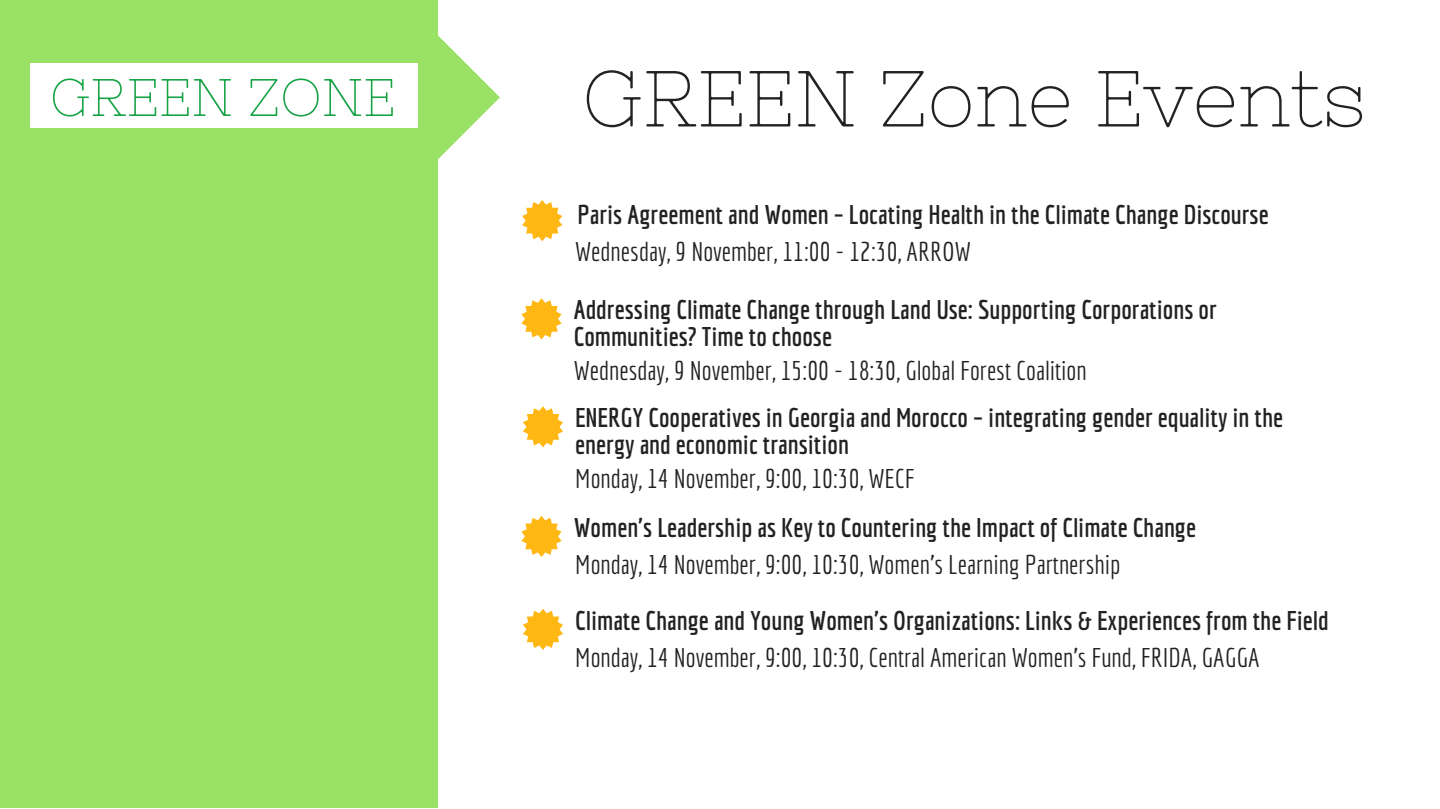
<style>
.page{position:relative;width:1440px;height:809px;background:#fff}
.page>*{position:absolute;margin:0;border:0;box-sizing:border-box;transform-origin:0 0}
.t1{font:79.2px "Nixie One";color:#222}
.t2{font:52.8px "Nixie One";color:#17a345}
.t3{font:700 26.4px/26.2px "Economica";color:#222}
.t4{font:26.4px "Economica";color:#222}
</style>
<div class="page">
<div style="left:0;top:0;width:438px;height:808px;background:#99e265"></div>
<svg style="left:292px;top:35px;width:208px;height:124px"></svg>
<div style="left:30px;top:64px;width:387px;height:64px;background:#fff"></div>
<svg style="left:522px;top:200px;width:40px;height:41px"></svg>
<svg style="left:521px;top:298px;width:41px;height:42px"></svg>
<svg style="left:523px;top:406px;width:40px;height:42px"></svg>
<svg style="left:521px;top:516px;width:41px;height:41px"></svg>
<svg style="left:523px;top:609px;width:40px;height:41px"></svg>
<h2 class="t2" style="left:50px;top:67px;width:347px">GREEN ZONE</h2>
<h1 class="t1" style="left:582px;top:53px;width:786px">GREEN Zone Events</h1>
<p class="t3" style="left:578px;top:201px;width:693px">Paris Agreement and Women – Locating Health in the Climate Change Discourse</p>
<p class="t4" style="left:575px;top:236px;width:397px">Wednesday, 9 November, 11:00 - 12:30, ARROW</p>
<p class="t3" style="left:574px;top:296px;width:645px">Addressing Climate Change through Land Use: Supporting Corporations or<br>Communities? Time to choose</p>
<p class="t4" style="left:574px;top:355px;width:514px">Wednesday, 9 November, 15:00 - 18:30, Global Forest Coalition</p>
<p class="t3" style="left:575px;top:404px;width:709px">ENERGY Cooperatives in Georgia and Morocco – integrating gender equality in the energy and economic transition</p>
<p class="t4" style="left:575px;top:463px;width:341px">Monday, 14 November, 9:00, 10:30, WECF</p>
<p class="t3" style="left:574px;top:514px;width:624px">Women's Leadership as Key to Countering the Impact of Climate Change</p>
<p class="t4" style="left:575px;top:548px;width:547px">Monday, 14 November, 9:00, 10:30, Women's Learning Partnership</p>
<p class="t3" style="left:575px;top:607px;width:755px">Climate Change and Young Women's Organizations: Links &amp; Experiences from the Field</p>
<p class="t4" style="left:575px;top:641px;width:686px">Monday, 14 November, 9:00, 10:30, Central American Women's Fund, FRIDA, GAGGA</p>
</div>
